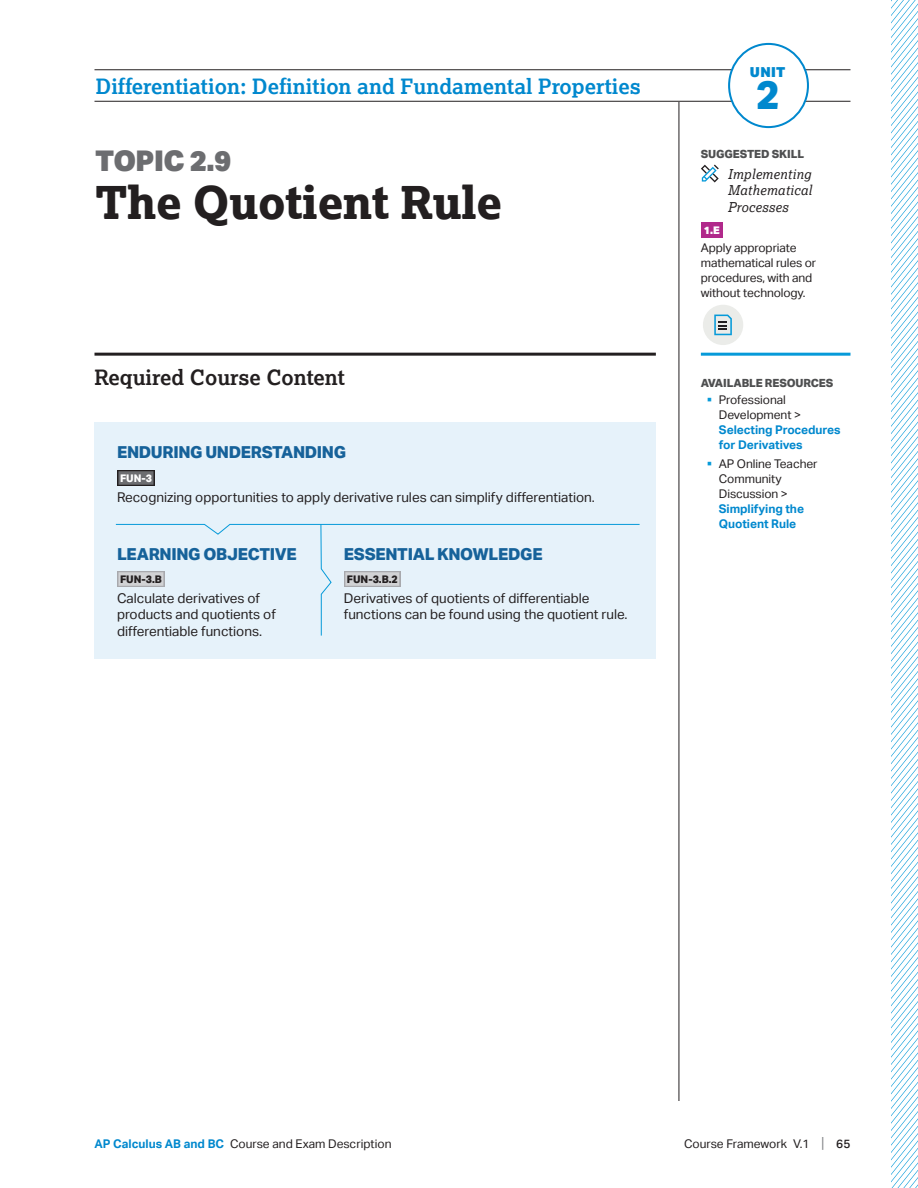
<style>
.page{position:relative;width:918px;height:1188px;background:#fff}
.page>*{position:absolute;margin:0;border:0;box-sizing:border-box;transform-origin:0 0}
.t1{font:800 45px "Lexia";letter-spacing:-.01em;color:#231f20}
.t2{font:800 39.3px "Aktiv Grotesk";color:#0088ce}
.t3{font:900 28.5px "Aktiv Grotesk";letter-spacing:-.02em;color:#6c6d70}
.t4{font:700 21px "Lexia";color:#0088ce}
.t5{font:700 21px "Lexia";color:#231f20}
.t6{font:800 16.5px "Aktiv Grotesk";letter-spacing:-.02em;color:#16629a}
.t7{font:900 13.8px "Aktiv Grotesk";color:#0088ce}
.t8{font:13.5px/16.5px "Aktiv Grotesk";color:#231f20}
.t9{font:italic 13.5px/16.5px "Lexia";letter-spacing:.02em;color:#231f20;text-align:justify}
.t10{font:12px/15px "Aktiv Grotesk";letter-spacing:-.01em;color:#231f20}
.t11{font:700 12px/15px "Aktiv Grotesk";letter-spacing:-.005em;color:#0088ce}
.t12{font:800 11.25px "Aktiv Grotesk";letter-spacing:-.01em;color:#4e4f50}
.t13{font:800 10.5px "Aktiv Grotesk";color:#231f20}
.t14{font:800 10.5px "Aktiv Grotesk";color:#fff}
.t15{font:900 10.5px "Aktiv Grotesk";color:#fff}
.s1{color:#069ad9}
.s2{font-weight:700;color:#0088ce}
.s3{font-size:15px;color:#808285}
.s4{font-weight:500}
</style>
<div class="page">
<hr style="left:94px;top:69px;width:756px;height:1px;background:#231f20">
<hr style="left:94px;top:101px;width:756px;height:1px;background:#231f20">
<div style="left:729px;top:44px;width:79px;height:83px;background:#fff;border-radius:50%"></div>
<div style="left:728px;top:43px;width:81px;height:85px;border:2px solid #0088ce;border-radius:50%"></div>
<hr style="left:679px;top:102px;width:1px;height:999px;background:#231f20">
<div style="left:701px;top:222px;width:21px;height:16px;background:#b1298b"></div>
<svg style="left:701px;top:165px;width:18px;height:17px"></svg>
<hr style="left:701px;top:353px;width:149px;height:3px;background:#069ad9">
<div style="left:703px;top:305px;width:40px;height:40px;background:#ebece9;border-radius:50%"></div>
<svg style="left:714px;top:315px;width:18px;height:20px"></svg>
<div style="left:94px;top:524px;width:227px;height:134px;background:#e6f2fa"></div>
<div style="left:321px;top:524px;width:335px;height:134px;background:#e6f2fa"></div>
<div style="left:94px;top:422px;width:562px;height:102px;background:#e6f2fa"></div>
<div style="left:117px;top:470px;width:38px;height:16px;background:#231f20"></div>
<div style="left:118px;top:471px;width:36px;height:14px;background:#6c6d70"></div>
<svg style="left:115px;top:523px;width:525px;height:113px"></svg>
<hr style="left:94px;top:353px;width:562px;height:3px;background:#231f20">
<svg style="left:891px;top:0;width:27px;height:1188px"></svg>
<h3 class="t4" style="left:96px;top:73px;width:547px">Differentiation: Definition and Fundamental Properties</h3>
<h3 class="t3" style="left:95px;top:143px;width:138px">TOPIC 2.9</h3>
<h1 class="t1" style="left:95px;top:174px;width:408px">The Quotient Rule</h1>
<h3 class="t5" style="left:94px;top:364px;width:252px">Required Course Content</h3>
<p class="t6" style="left:117px;top:442px;width:231px">ENDURING UNDERSTANDING</p>
<p class="t14" style="left:120px;top:472px;width:34px">FUN-3</p>
<p class="t8" style="left:117px;top:489px;width:479px">Recognizing opportunities to apply derivative rules can simplify differentiation.</p>
<p class="t6" style="left:117px;top:543px;width:181px">LEARNING OBJECTIVE</p>
<p class="t13" style="left:120px;top:573px;width:43px">FUN-3.B</p>
<p class="t8" style="left:117px;top:590px;width:160px">Calculate derivatives of products and quotients of differentiable functions.</p>
<p class="t6" style="left:344px;top:543px;width:200px">ESSENTIAL KNOWLEDGE</p>
<p class="t13" style="left:347px;top:573px;width:52px">FUN-3.B.2</p>
<p class="t8" style="left:344px;top:590px;width:285px">Derivatives of quotients of differentiable functions can be found using the quotient rule.</p>
<p class="t7" style="left:750px;top:63px;width:37px">UNIT</p>
<h2 class="t2" style="left:756px;top:70px;width:25px">2</h2>
<p class="t12" style="left:701px;top:146px;width:105px">SUGGESTED SKILL</p>
<p class="t9" style="left:728px;top:165px;width:86px">Implementing Mathematical Processes</p>
<p class="t15" style="left:704px;top:224px;width:17px">1.E</p>
<p class="t10" style="left:701px;top:241px;width:117px">Apply appropriate mathematical rules or procedures, with and without technology.</p>
<p class="t12" style="left:701px;top:376px;width:134px">AVAILABLE RESOURCES</p>
<p class="t10" style="left:719px;top:392px;width:84px;text-indent:-12px"><span class="s1">▪</span> Professional<br>Development &gt;</p>
<p class="t11" style="left:719px;top:422px;width:123px">Selecting Procedures for Derivatives</p>
<p class="t10" style="left:719px;top:457px;width:100px;text-indent:-12px"><span class="s1">▪</span> AP Online Teacher<br>Community<br>Discussion &gt;</p>
<p class="t11" style="left:719px;top:502px;width:87px">Simplifying the<br>Quotient Rule</p>
<p class="t10" style="left:94px;top:1136px;width:299px"><span class="s2">AP Calculus AB and BC</span> Course and Exam Description</p>
<p class="t10" style="left:684px;top:1136px;width:168px">Course Framework V.1 <span class="s3">|</span> <span class="s4">65</span></p>
</div>
